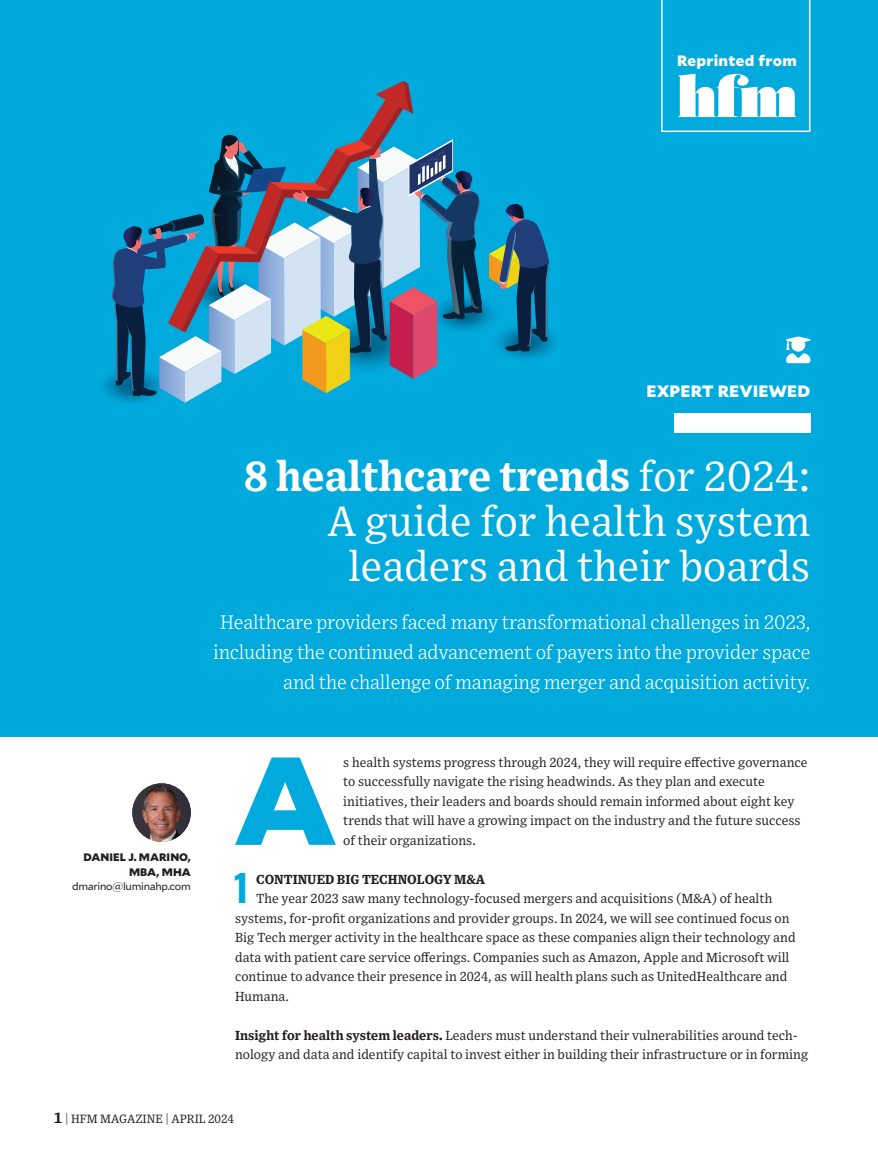
<style>
.page{position:relative;width:878px;height:1175px;background:#fff}
.page>*{position:absolute;margin:0;border:0;box-sizing:border-box;transform-origin:0 0}
.t1{font:900 124.5px "Mallory";color:#0ad}
.t2{font:59.25px "Acta Poster";color:#fff}
.t3{font:42px/45px "Exchange";color:#fff;text-align:right}
.t4{font:700 37.2px "Oswald";color:#0ad}
.t5{font:300 19.5px/30px "Exchange";letter-spacing:-.015em;color:#fff;text-align:right}
.t6{font:900 16.5px "Mallory";letter-spacing:.005em;color:#fff}
.t7{font:900 15px "Mallory";letter-spacing:.02em;color:#fff}
.t8{font:13.2px/19.5px "Exchange";color:#231f20}
.t9{font:700 13.2px "Exchange";color:#231f20}
.t10{font:12px "Exchange";color:#231f20}
.t11{font:900 10.8px/15px "Mallory";color:#231f20;text-align:right}
.t12{font:10.5px "Mallory";letter-spacing:-.025em;color:#231f20}
.s1{font-weight:700}
.s2{font-weight:700;font-size:15px}
</style>
<div class="page">
<div style="left:0;top:0;width:878px;height:736px;background:#0ad"></div>
<svg style="left:103px;top:81px;width:452px;height:322px"></svg>
<svg style="left:786px;top:336px;width:24px;height:27px"></svg>
<div style="left:673px;top:413px;width:137px;height:20px;background:#fff"></div>
<img style="left:132px;top:783px;width:59px;height:59px;border-radius:29px">
<svg style="left:661px;top:0;width:149px;height:132px"></svg>
<p class="t7" style="left:677px;top:49px;width:121px">Reprinted from</p>
<h2 class="t2" style="left:677px;top:60px;width:121px">hfm</h2>
<p class="t6" style="left:646px;top:378px;width:165px">EXPERT REVIEWED</p>
<h3 class="t3" style="left:244px;top:452px;width:568px"><span class="s1">8 healthcare trends</span> for 2024:<br>A guide for health system leaders and their boards</h3>
<h3 class="t5" style="left:213px;top:606px;width:598px">Healthcare providers faced many transformational challenges in 2023, including the continued advancement of payers into the provider space and the challenge of managing merger and acquisition activity.</h3>
<p class="t11" style="left:84px;top:849px;width:109px">DANIEL J. MARINO,<br>MBA, MHA</p>
<p class="t12" style="left:72px;top:878px;width:120px">dmarino@luminahp.com</p>
<h1 class="t1" style="left:234px;top:705px;width:105px">A</h1>
<p class="t8" style="left:343px;top:751px;width:465px">s health systems progress through 2024, they will require effective governance to successfully navigate the rising headwinds. As they plan and execute initiatives, their leaders and boards should remain informed about eight key trends that will have a growing impact on the industry and the future success of their organizations.</p>
<h3 class="t4" style="left:234px;top:868px;width:16px">1</h3>
<p class="t9" style="left:256px;top:869px;width:230px">CONTINUED BIG TECHNOLOGY M&amp;A</p>
<p class="t8" style="left:235px;top:888px;width:562px;text-indent:21px">The year 2023 saw many technology-focused mergers and acquisitions (M&amp;A) of health systems, for-profit organizations and provider groups. In 2024, we will see continued focus on Big Tech merger activity in the healthcare space as these companies align their technology and data with patient care service offerings. Companies such as Amazon, Apple and Microsoft will continue to advance their presence in 2024, as will health plans such as UnitedHealthcare and Humana.</p>
<p class="t8" style="left:235px;top:1024px;width:575px"><span class="s1">Insight for health system leaders.</span> Leaders must understand their vulnerabilities around tech&shy;nology and data and identify capital to invest either in building their infrastructure or in forming</p>
<p class="t10" style="left:54px;top:1110px;width:181px"><span class="s2">1</span> | HFM MAGAZINE | April 2024</p>
</div>
